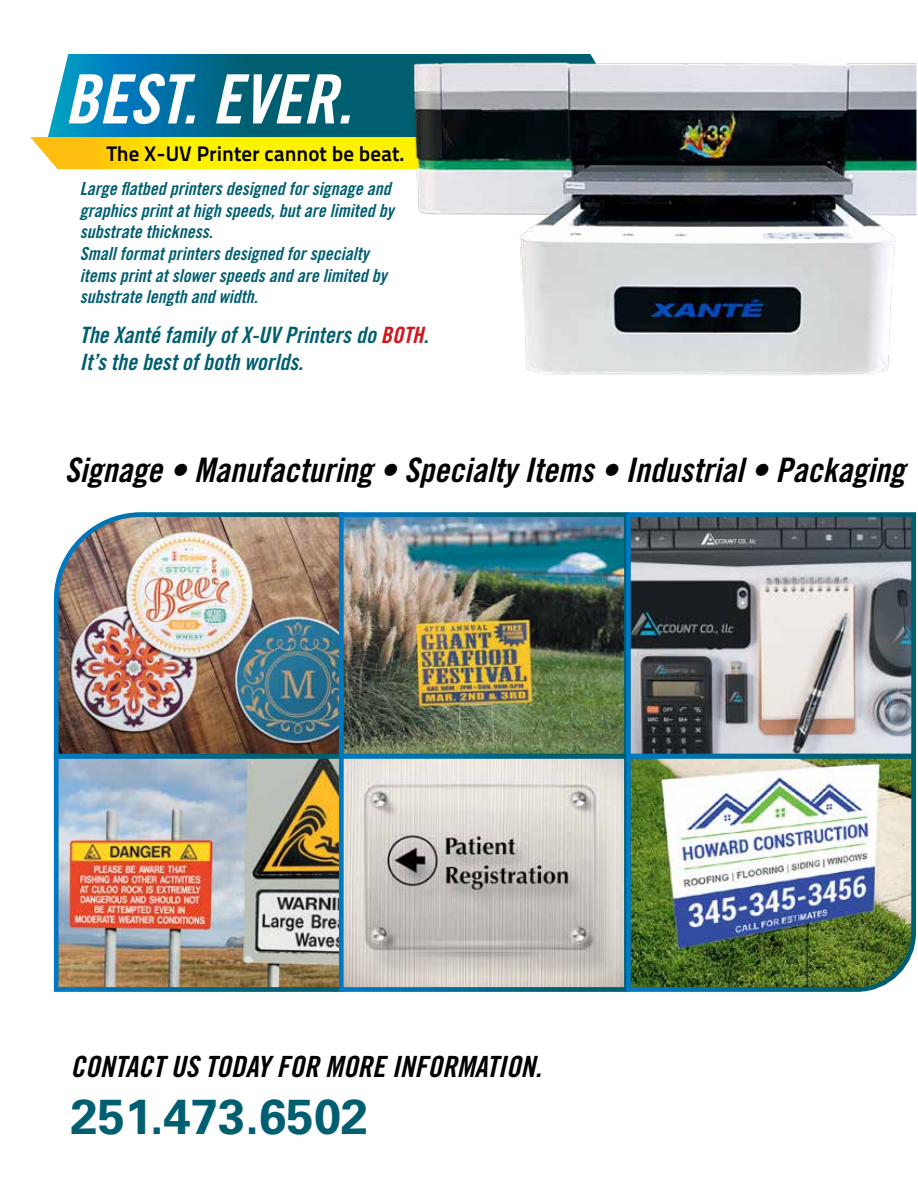
<style>
.page{position:relative;width:918px;height:1188px;background:#fff}
.page>*{position:absolute;margin:0;border:0;box-sizing:border-box;transform-origin:0 0}
.t1{font:68.1px "Trade Gothic Bold Cond Twenty Obl";color:#fff}
.t2{font:700 49.05px "Univers";color:#005e71}
.t3{font:33.75px "Trade Gothic Bold Cond Twenty Obl";color:#000}
.t4{font:29.25px "Trade Gothic Bold Cond Twenty Obl";color:#000}
.t5{font:22.5px/27px "Trade Gothic Bold Cond Twenty Obl";color:#005e71}
.t6{font:700 21px "Titillium Text 22 L";color:#000}
.t7{font:18px/21.6px "Trade Gothic Bold Cond Twenty Obl";color:#005e71}
.s1{color:#ce171e}
</style>
<div class="page">
<svg style="left:48px;top:54px;width:359px;height:83px;background:#076f91"></svg>
<svg style="left:30px;top:137px;width:377px;height:32px;background:#fee60b"></svg>
<img style="left:407px;top:54px;width:509px;height:321px">
<img style="left:53px;top:512px;width:286px;height:249px">
<img style="left:60px;top:760px;width:278px;height:226px">
<img style="left:345px;top:518px;width:278px;height:234px">
<svg style="left:345px;top:760px;width:278px;height:226px;background:#cbc6c1"></svg>
<div style="left:339px;top:754px;width:290px;height:238px;border:5px solid #fff"></div>
<img style="left:632px;top:518px;width:278px;height:234px">
<img style="left:624px;top:752px;width:292px;height:240px">
<h1 class="t1" style="left:65px;top:58px;width:289px">BEST. EVER.</h1>
<p class="t6" style="left:107px;top:137px;width:300px">The X-UV Printer cannot be beat.</p>
<p class="t7" style="left:80px;top:178px;width:315px">Large flatbed printers designed for signage and graphics print at high speeds, but are limited by substrate thickness.<br>Small format printers designed for specialty items print at slower speeds and are limited by substrate length and width.</p>
<p class="t5" style="left:80px;top:322px;width:350px">The Xanté family of X-UV Printers do <span class="s1">BOTH</span>.<br>It’s the best of both worlds.</p>
<h3 class="t3" style="left:65px;top:450px;width:842px">Signage • Manufacturing • Specialty Items • Industrial • Packaging</h3>
<h3 class="t4" style="left:71px;top:1049px;width:473px">CONTACT US TODAY FOR MORE INFORMATION.</h3>
<h2 class="t2" style="left:71px;top:1088px;width:299px">251.473.6502</h2>
</div>
